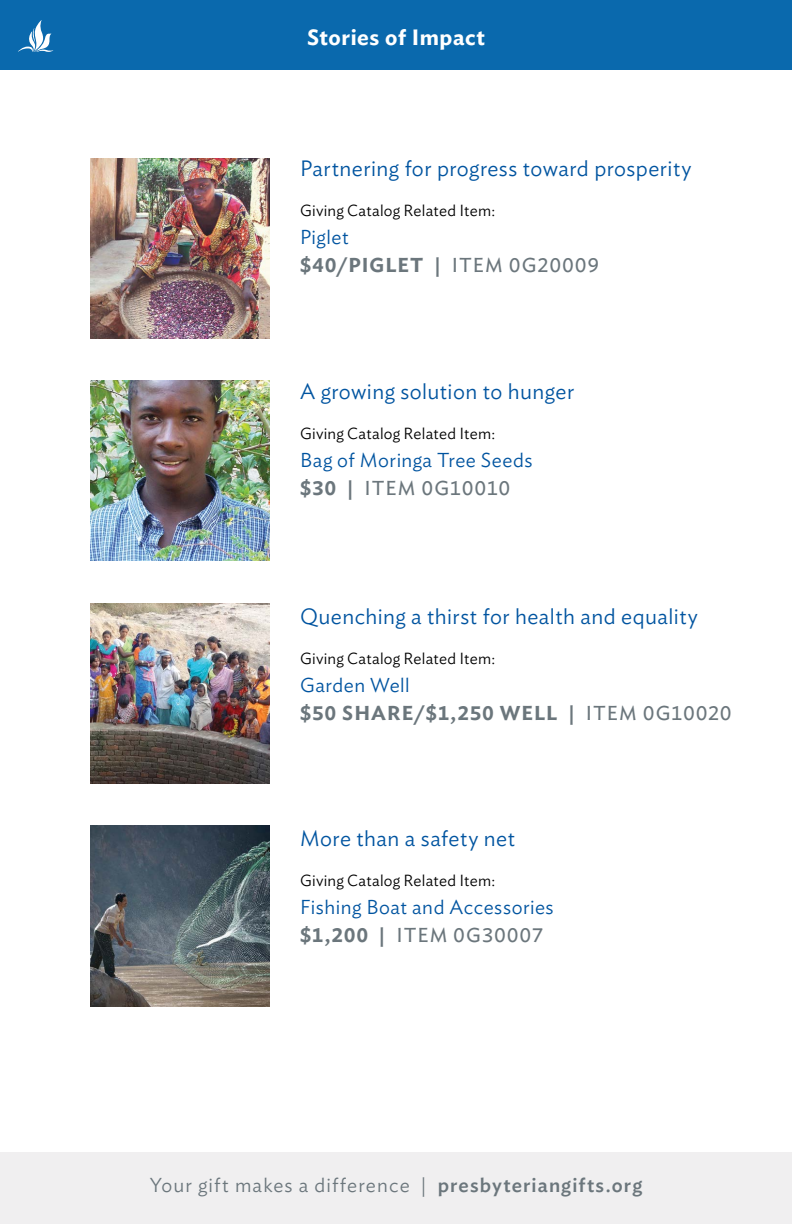
<style>
.page{position:relative;width:792px;height:1224px;background:#fff}
.page>*{position:absolute;margin:0;border:0;box-sizing:border-box;transform-origin:0 0}
.t1{font:300 22px "Ideal Sans";letter-spacing:.02em;color:#0054a0}
.t2{font:600 22px "Ideal Sans";color:#fff}
.t3{font:300 20px/28px "Ideal Sans";letter-spacing:.025em;color:#0054a0}
.t4{font:600 20px/28px "Ideal Sans";letter-spacing:.055em;color:#6b767c}
.t5{font:300 20px "Ideal Sans";letter-spacing:.055em;color:#6b767c}
.t6{font:300 16px "Ideal Sans";letter-spacing:.015em;color:#000}
.s1{font-weight:300;color:#0054a0}
.s2{font-weight:400}
.s3{font-weight:600;color:#6b767c}
.s4{font-weight:400;color:#6b767c}
.s5{font-weight:500}
</style>
<div class="page">
<div style="left:0;top:0;width:792px;height:70px;background:#0a69ad"></div>
<div style="left:0;top:1152px;width:792px;height:72px;background:#f0eff0"></div>
<svg style="left:18px;top:20px;width:35px;height:32px"></svg>
<img style="left:90px;top:158px;width:180px;height:180px">
<img style="left:90px;top:380px;width:180px;height:181px">
<img style="left:90px;top:603px;width:180px;height:181px">
<img style="left:90px;top:826px;width:180px;height:180px">
<p class="t2" style="left:307px;top:20px;width:179px">Stories of I mpact</p>
<p class="t1" style="left:300px;top:151px;width:393px">Partnering for progress toward prosperity</p>
<p class="t6" style="left:300px;top:198px;width:197px">Giving Catalog Related Item:</p>
<p class="t4" style="left:300px;top:221px;width:301px"><span class="s1">Piglet<br></span>$40/piglet | <span class="s2">ITEM 0G20009</span></p>
<p class="t1" style="left:300px;top:375px;width:276px">A growing solution to hunger</p>
<p class="t6" style="left:300px;top:421px;width:197px">Giving Catalog Related Item:</p>
<p class="t3" style="left:300px;top:444px;width:234px">Bag of Moringa Tree Seeds <span class="s3">$30 |</span> <span class="s4">ITEM 0G10010</span></p>
<p class="t1" style="left:300px;top:600px;width:399px">Quenching a thirst for health and equality</p>
<p class="t6" style="left:300px;top:646px;width:197px">Giving Catalog Related Item:</p>
<p class="t4" style="left:300px;top:670px;width:433px"><span class="s1">Garden Well<br></span>$50 share/$1,250 well | <span class="s2">ITEM 0G10020</span></p>
<p class="t1" style="left:300px;top:822px;width:217px">More than a safety net</p>
<p class="t6" style="left:300px;top:869px;width:197px">Giving Catalog Related Item:</p>
<p class="t3" style="left:300px;top:892px;width:255px">Fishing Boat and Accessories <span class="s3">$1,200 |</span> <span class="s4">ITEM 0G30007</span></p>
<p class="t5" style="left:150px;top:1170px;width:494px">Your gift makes a difference | <span class="s5">presbyteriangifts.org</span></p>
</div>
